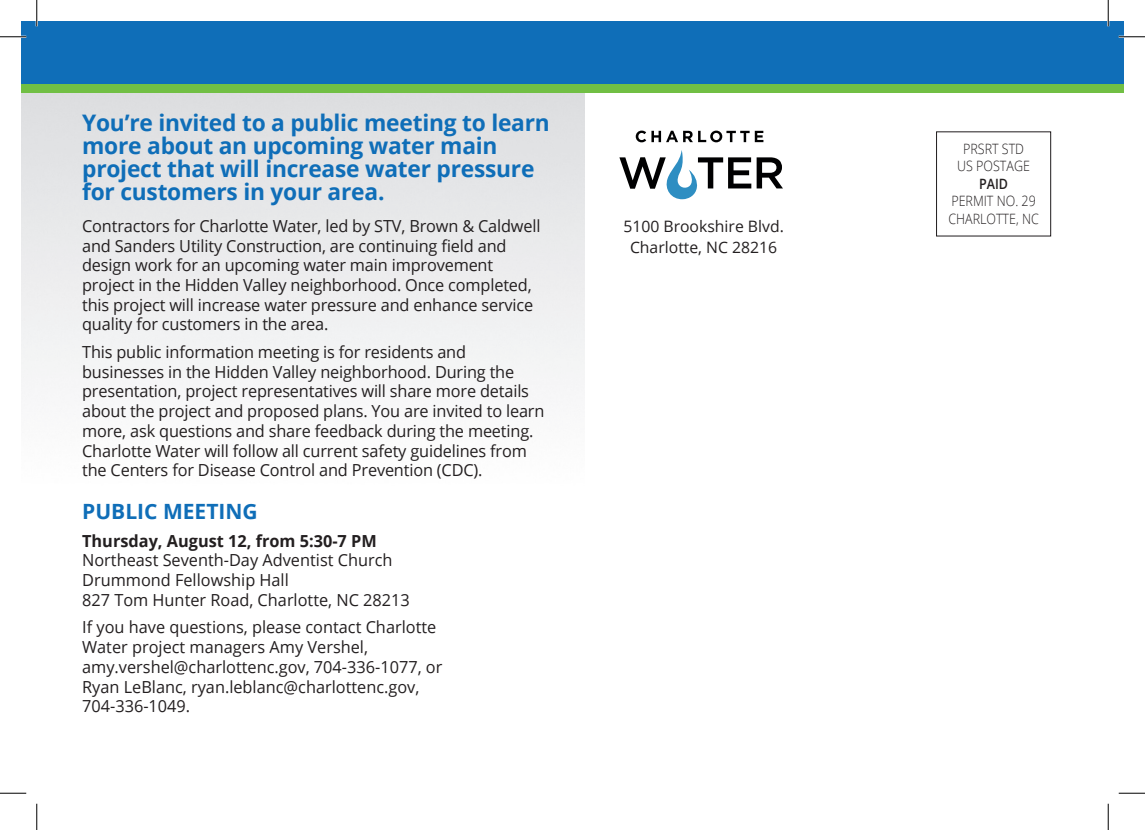
<style>
.page{position:relative;width:1145px;height:830px;background:#fff}
.page>*{position:absolute;margin:0;border:0;box-sizing:border-box;transform-origin:0 0}
.t1{font:700 22.75px/22.8px "Open Sans";letter-spacing:-.01em;color:#0f6eb8}
.t2{font:700 21px "Open Sans";color:#0f6eb8}
.t3{font:16.62px/19.6px "Open Sans";letter-spacing:-.01em;color:#231f20}
.t4{font:700 16.62px "Open Sans";color:#231f20}
.t5{font:15.75px/21px "Open Sans";color:#231f20;text-align:center}
.t6{font:300 14.17px/17.5px "Open Sans";color:#231f20;text-align:center;scale:.88 1}
.t7{font:600 14.17px "Open Sans";color:#231f20;scale:.88 1}
</style>
<div class="page">
<div style="left:21px;top:31px;width:1103px;height:62px;background:#71bf44"></div>
<div style="left:21px;top:21px;width:1103px;height:62px;background:#0f6eb8"></div>
<svg style="left:619px;top:150px;width:164px;height:49px"></svg>
<svg style="left:635px;top:131px;width:128px;height:11px"></svg>
<div style="left:936px;top:131px;width:115px;height:105px;border:1px solid #231f20"></div>
<hr style="left:0;top:36px;width:26px;height:2px;background:#fff">
<hr style="left:1118px;top:36px;width:26px;height:2px;background:#fff">
<hr style="left:36px;top:0;width:2px;height:26px;background:#fff">
<hr style="left:1107px;top:0;width:2px;height:26px;background:#fff">
<svg style="left:0;top:36px;width:26px;height:1px"></svg>
<svg style="left:1118px;top:36px;width:26px;height:1px"></svg>
<svg style="left:0;top:792px;width:26px;height:1px"></svg>
<svg style="left:1118px;top:792px;width:26px;height:1px"></svg>
<svg style="left:36px;top:0;width:1px;height:26px"></svg>
<svg style="left:36px;top:803px;width:1px;height:27px"></svg>
<svg style="left:1107px;top:0;width:1px;height:26px"></svg>
<svg style="left:1107px;top:803px;width:1px;height:27px"></svg>
<h1 class="t1" style="left:82px;top:111px;width:469px">You’re invited to a public meeting to learn more about an upcoming water main project that will increase water pressure for customers in your area.</h1>
<p class="t3" style="left:82px;top:216px;width:460px">Contractors for Charlotte Water, led by STV, Brown &amp; Caldwell and Sanders Utility Construction, are continuing field and design work for an upcoming water main improvement project in the Hidden Valley neighborhood. Once completed, this project will increase water pressure and enhance service quality for customers in the area.</p>
<p class="t3" style="left:82px;top:342px;width:464px">This public information meeting is for residents and businesses in the Hidden Valley neighborhood. During the presentation, project representatives will share more details about the project and proposed plans. You are invited to learn more, ask questions and share feedback during the meeting.<br>Charlotte Water will follow all current safety guidelines from the Centers for Disease Control and Prevention (CDC).</p>
<p class="t2" style="left:82px;top:496px;width:177px">PUBLIC MEETING</p>
<p class="t4" style="left:82px;top:529px;width:296px">Thursday, August 12, from 5:30-7 PM</p>
<p class="t3" style="left:82px;top:550px;width:329px">Northeast Seventh-Day Adventist Church<br>Drummond Fellowship Hall<br>827 Tom Hunter Road, Charlotte, NC 28213</p>
<p class="t3" style="left:82px;top:617px;width:362px">If you have questions, please contact Charlotte Water project managers Amy Vershel, amy.vershel@charlottenc.gov, 704-336-1077, or Ryan LeBlanc, ryan.leblanc@charlottenc.gov, 704-336-1049.</p>
<p class="t5" style="left:623px;top:215px;width:162px">5100 Brookshire Blvd.<br>Charlotte, NC 28216</p>
<p class="t6" style="left:957px;top:140px;width:84px">PRSRT STD<br>US POSTAGE</p>
<p class="t7" style="left:979px;top:174px;width:34px">PAID</p>
<p class="t6" style="left:948px;top:192px;width:104px;text-align:left">PERMIT NO. 29<br>CHARLOTTE, NC</p>
</div>
